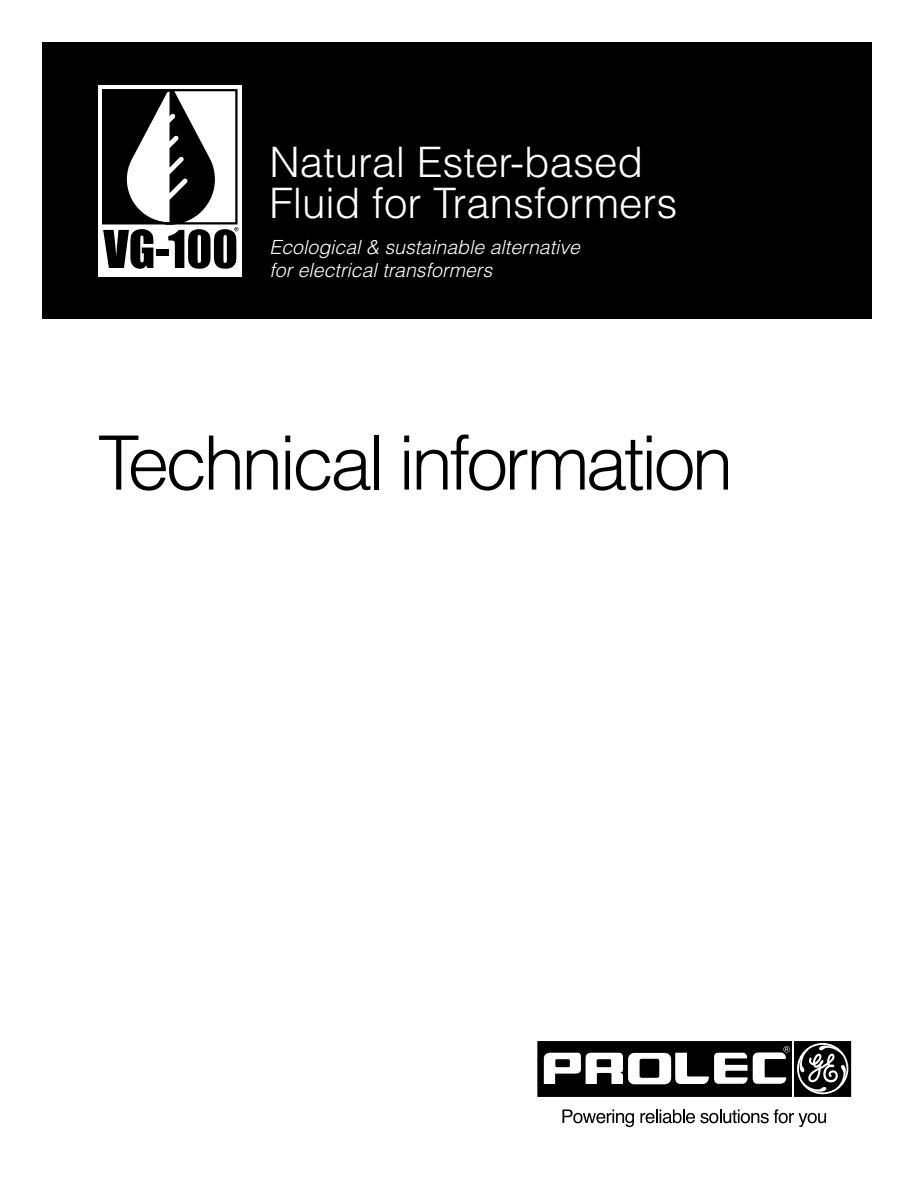
<style>
.page{position:relative;width:915px;height:1191px;background:#fff}
.page>*{position:absolute;margin:0;border:0;box-sizing:border-box;transform-origin:0 0}
.t1{font:300 75px "Helvetica";letter-spacing:-.05em;color:#000}
.t2{font:300 42px/40.5px "Helvetica";color:#fff}
.t3{font:italic 300 19.5px/22.5px "Helvetica";color:#fff}
</style>
<div class="page">
<div style="left:43px;top:43px;width:829px;height:276px;background:#000"></div>
<div style="left:98px;top:85px;width:143px;height:192px;background:#fff"></div>
<svg style="left:102px;top:88px;width:140px;height:181px"></svg>
<svg style="left:562px;top:1109px;width:71px;height:18px"></svg>
<svg style="left:640px;top:1109px;width:54px;height:14px"></svg>
<svg style="left:700px;top:1109px;width:125px;height:18px"></svg>
<svg style="left:537px;top:1041px;width:313px;height:56px"></svg>
<h2 class="t2" style="left:269px;top:141px;width:409px">Natural Ester-based<br>Fluid for Transformers</h2>
<p class="t3" style="left:269px;top:235px;width:312px">Ecological &amp; sustainable alternative for electrical transformers</p>
<h1 class="t1" style="left:98px;top:416px;width:637px">Technical information</h1>
</div>
